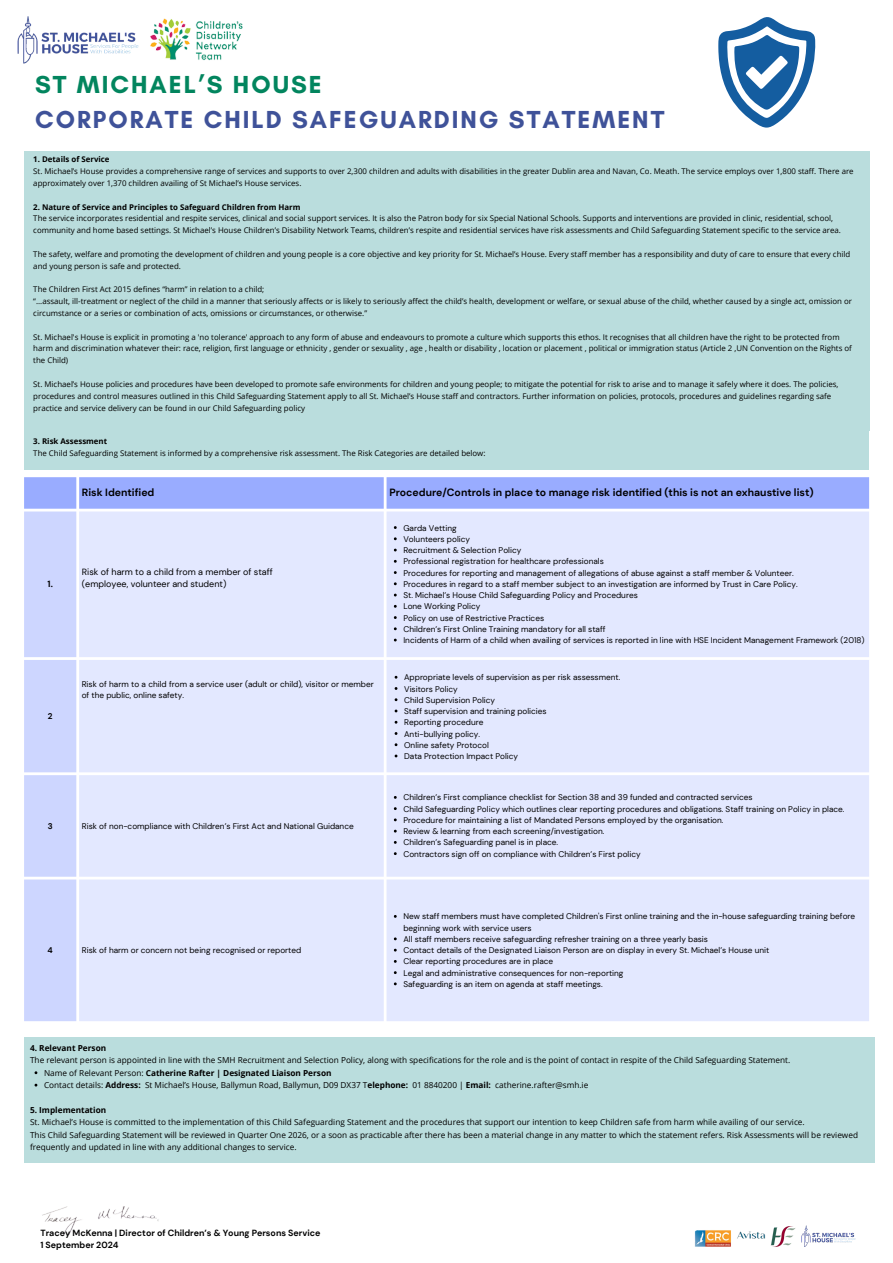
<style>
.page{position:relative;width:893px;height:1263px;background:#fff}
.page>*{position:absolute;margin:0;border:0;box-sizing:border-box;transform-origin:0 0}
.t1{font:700 25.05px/34.9px "Glacial Indifference";letter-spacing:.08em;color:#3f5299}
.t2{font:700 10.5px "DM Sans";color:#000}
.t3{font:9px "DM Sans";color:#000}
.t4{font:700 9px "DM Sans";color:#000}
.t5{font:700 8.93px/12.1px "DM Sans";color:#000}
.t6{font:8.25px/11.2px "DM Sans";color:#000}
.t7{font:8.25px/12.4px "Open Sans";color:#000}
.t8{font:700 8.25px "Open Sans";color:#000}
.t9{font:700 8.25px "DM Sans";color:#000}
.t10{font:7.88px/11.9px "Open Sans";color:#000}
.t11{font:700 7.88px "Open Sans";color:#000}
.s1{color:#02855e}
.s2{font-weight:700}
.s3{font-weight:400}
</style>
<div class="page">
<img style="left:17px;top:16px;width:226px;height:48px">
<div style="left:24px;top:151px;width:845px;height:280px;background:#badddd"></div>
<div style="left:24px;top:431px;width:845px;height:39px;background:#badddd"></div>
<div style="left:24px;top:1037px;width:850px;height:125px;background:#badddd"></div>
<img style="left:42px;top:1206px;width:117px;height:29px">
<svg style="left:718px;top:17px;width:97px;height:111px"></svg>
<img style="left:694px;top:1230px;width:37px;height:17px">
<img style="left:737px;top:1231px;width:29px;height:8px">
<img style="left:771px;top:1226px;width:25px;height:21px">
<img style="left:801px;top:1225px;width:55px;height:22px">
<svg style="left:24px;top:477px;width:845px;height:544px"></svg>
<p class="t1" style="left:35px;top:67px;width:631px"><span class="s1">ST MICHAEL’S HOUSE<br></span>CORPORATE CHILD SAFEGUARDING STATEMENT</p>
<p class="t11" style="left:33px;top:154px;width:78px">1. Details of Service</p>
<p class="t10" style="left:33px;top:165px;width:822px">St. Michael’s House provides a comprehensive range of services and supports to over 2,300 children and adults with disabilities in the greater Dublin area and Navan, Co. Meath. The service employs over 1,800 staff. There are approximately over 1,370 children availing of St Michael’s House services.</p>
<p class="t11" style="left:33px;top:201px;width:269px">2. Nature of Service and Principles to Safeguard Children from Harm</p>
<p class="t10" style="left:33px;top:212px;width:809px">The service incorporates residential and respite services, clinical and social support services. It is also the Patron body for six Special National Schools. Supports and interventions are provided in clinic, residential, school, community and home based settings. St Michael’s House Children’s Disability Network Teams, children’s respite and residential services have risk assessments and Child Safeguarding Statement specific to the service area.</p>
<p class="t10" style="left:33px;top:248px;width:818px">The safety, welfare and promoting the development of children and young people is a core objective and key priority for St. Michael’s House. Every staff member has a responsibility and duty of care to ensure that every child and young person is safe and protected.</p>
<p class="t10" style="left:33px;top:283px;width:233px">The Children First Act 2015 defines “harm” in relation to a child;</p>
<p class="t10" style="left:33px;top:295px;width:820px">“...assault, ill-treatment or neglect of the child in a manner that seriously affects or is likely to seriously affect the child’s health, development or welfare, or sexual abuse of the child, whether caused by a single act, omission or circumstance or a series or combination of acts, omissions or circumstances, or otherwise.”</p>
<p class="t10" style="left:33px;top:331px;width:820px">St. Michael's House is explicit in promoting a 'no tolerance' approach to any form of abuse and endeavours to promote a culture which supports this ethos. It recognises that all children have the right to be protected from harm and discrimination whatever their: race, religion, first language or ethnicity , gender or sexuality , age , health or disability , location or placement , political or immigration status (Article 2 ,UN Convention on the Rights of the Child)</p>
<p class="t10" style="left:33px;top:378px;width:806px">St. Michael’s House policies and procedures have been developed to promote safe environments for children and young people; to mitigate the potential for risk to arise and to manage it safely where it does. The policies, procedures and control measures outlined in this Child Safeguarding Statement apply to all St. Michael’s House staff and contractors. Further information on policies, protocols, procedures and guidelines regarding safe practice and service delivery can be found in our Child Safeguarding policy</p>
<p class="t11" style="left:33px;top:435px;width:75px">3. Risk Assessment</p>
<p class="t10" style="left:33px;top:447px;width:454px">The Child Safeguarding Statement is informed by a comprehensive risk assessment. The Risk Categories are detailed below:</p>
<h1 class="t4" style="left:48px;top:578px;width:7px">1.</h1>
<p class="t9" style="left:48px;top:711px;width:6px">2</p>
<p class="t2" style="left:82px;top:486px;width:74px">Risk Identified</p>
<p class="t2" style="left:389px;top:486px;width:426px">Procedure/Controls in place to manage risk identified (this is not an exhaustive list)</p>
<p class="t3" style="left:82px;top:566px;width:192px">Risk of harm to a child from a member of staff</p>
<p class="t3" style="left:82px;top:578px;width:146px">(employee, volunteer and student)</p>
<p class="t6" style="left:82px;top:678px;width:293px">Risk of harm to a child from a service user (adult or child), visitor or member of the public, online safety.</p>
<p class="t6" style="left:403px;top:522px;width:55px">Garda Vetting</p>
<p class="t6" style="left:403px;top:533px;width:68px">Volunteers policy</p>
<p class="t6" style="left:403px;top:545px;width:119px">Recruitment &amp; Selection Policy</p>
<p class="t6" style="left:403px;top:556px;width:202px">Professional registration for healthcare professionals</p>
<p class="t6" style="left:403px;top:567px;width:392px">Procedures for reporting and management of allegations of abuse against a staff member &amp; Volunteer.</p>
<p class="t6" style="left:403px;top:578px;width:396px">Procedures in regard to a staff member subject to an investigation are informed by Trust in Care Policy.</p>
<p class="t6" style="left:403px;top:590px;width:236px">St. Michael’s House Child Safeguarding Policy and Procedures</p>
<p class="t6" style="left:403px;top:601px;width:78px">Lone Working Policy</p>
<p class="t6" style="left:403px;top:612px;width:142px">Policy on use of Restrictive Practices</p>
<p class="t6" style="left:403px;top:623px;width:204px">Children’s First Online Training mandatory for all staff</p>
<p class="t6" style="left:403px;top:635px;width:463px">Incidents of Harm of a child when availing of services is reported in line with HSE Incident Management Framework (2018)</p>
<p class="t6" style="left:404px;top:672px;width:218px">Appropriate levels of supervision as per risk assessment.</p>
<p class="t6" style="left:404px;top:683px;width:55px">Visitors Policy</p>
<p class="t6" style="left:404px;top:694px;width:93px">Child Supervision Policy</p>
<p class="t6" style="left:404px;top:706px;width:144px">Staff supervision and training policies</p>
<p class="t6" style="left:404px;top:717px;width:81px">Reporting procedure</p>
<p class="t6" style="left:404px;top:728px;width:77px">Anti-bullying policy.</p>
<h3 class="t6" style="left:404px;top:739px;width:86px">Online safety Protocol</h3>
<p class="t6" style="left:404px;top:751px;width:115px">Data Protection Impact Policy</p>
<p class="t9" style="left:48px;top:820px;width:6px">3</p>
<p class="t6" style="left:82px;top:820px;width:273px">Risk of non-compliance with Children’s First Act and National Guidance</p>
<p class="t9" style="left:48px;top:945px;width:7px">4</p>
<p class="t6" style="left:82px;top:945px;width:221px">Risk of harm or concern not being recognised or reported</p>
<p class="t6" style="left:403px;top:792px;width:351px">Children’s First compliance checklist for Section 38 and 39 funded and contracted services</p>
<p class="t6" style="left:403px;top:803px;width:443px">Child Safeguarding Policy which outlines clear reporting procedures and obligations. Staff training on Policy in place.</p>
<p class="t6" style="left:403px;top:814px;width:321px">Procedure for maintaining a list of Mandated Persons employed by the organisation.</p>
<p class="t6" style="left:403px;top:826px;width:202px">Review &amp; learning from each screening/investigation.</p>
<p class="t6" style="left:403px;top:837px;width:156px">Children’s Safeguarding panel is in place.</p>
<p class="t6" style="left:403px;top:848px;width:239px">Contractors sign off on compliance with Children’s First policy</p>
<p class="t6" style="left:403px;top:911px;width:453px">New staff members must have completed Children's First online training and the in-house safeguarding training before beginning work with service users</p>
<p class="t6" style="left:403px;top:933px;width:306px">All staff members receive safeguarding refresher training on a three yearly basis</p>
<p class="t6" style="left:403px;top:945px;width:367px">Contact details of the Designated Liaison Person are on display in every St. Michael’s House unit</p>
<p class="t6" style="left:403px;top:956px;width:151px">Clear reporting procedures are in place</p>
<p class="t6" style="left:403px;top:967px;width:221px">Legal and administrative consequences for non-reporting</p>
<p class="t6" style="left:403px;top:978px;width:201px">Safeguarding is an item on agenda at staff meetings.</p>
<p class="t7" style="left:30px;top:1042px;width:762px"><span class="s2">4. Relevant Person<br></span>The relevant person is appointed in line with the SMH Recruitment and Selection Policy, along with specifications for the role and is the point of contact in respite of the Child Safeguarding Statement.</p>
<p class="t8" style="left:44px;top:1067px;width:289px"><span class="s3">Name of Relevant Person:</span> Catherine Rafter | Designated Liaison Person</p>
<p class="t7" style="left:44px;top:1079px;width:546px">Contact details: <span class="s2">Address:</span> St Michael’s House, Ballymun Road, Ballymun, D09 DX37 T<span class="s2">elephone:</span> 01 8840200 | <span class="s2">Email:</span> catherine.rafter@smh.ie</p>
<p class="t7" style="left:30px;top:1103px;width:829px"><span class="s2">5. Implementation<br></span>St. Michael’s House is committed to the implementation of this Child Safeguarding Statement and the procedures that support our intention to keep Children safe from harm while availing of our service.<br>This Child Safeguarding Statement will be reviewed in Quarter One 2026, or a soon as practicable after there has been a material change in any matter to which the statement refers. Risk Assessments will be reviewed frequently and updated in line with any additional changes to service.</p>
<p class="t5" style="left:40px;top:1227px;width:281px">Tracey McKenna | Director of Children’s &amp; Young Persons Service<br>1 September 2024</p>
</div>
